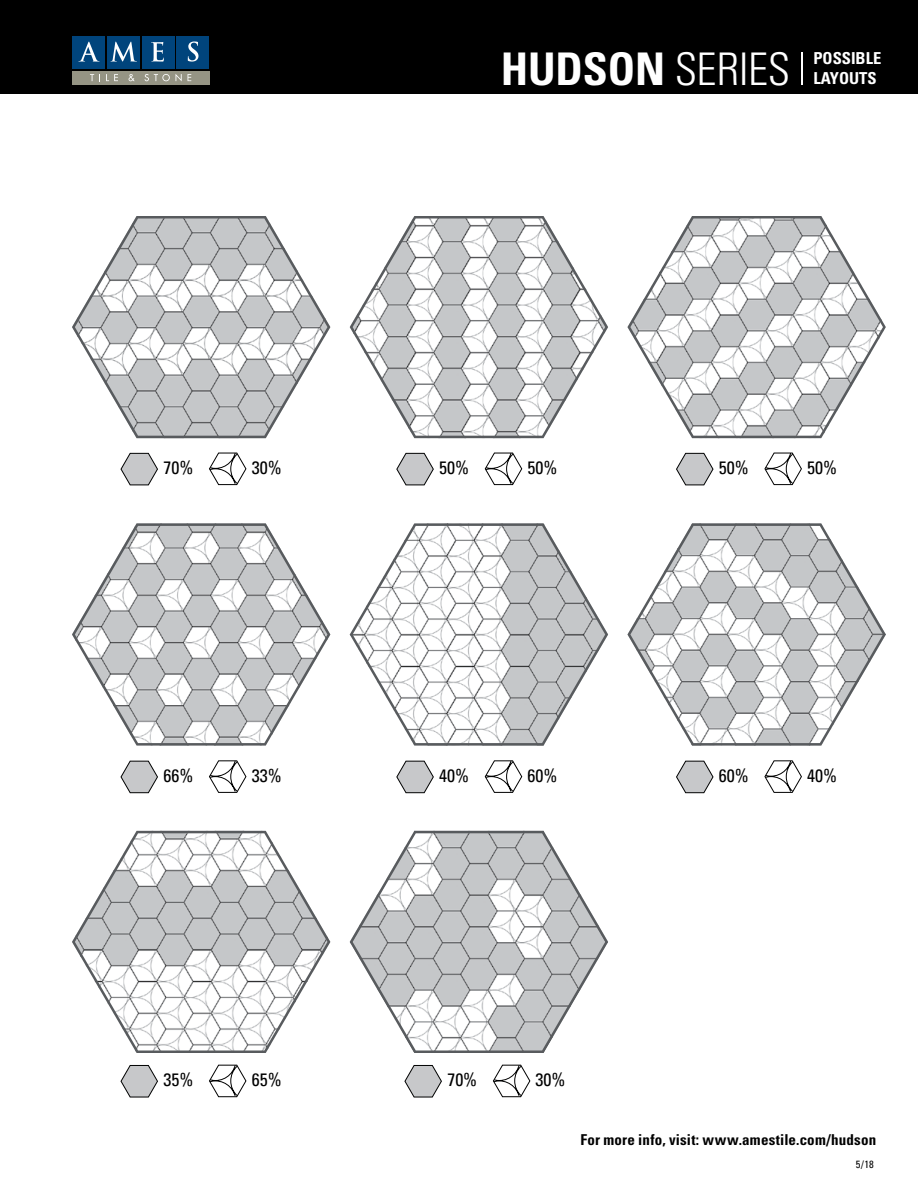
<style>
.page{position:relative;width:918px;height:1188px;background:#fff}
.page>*{position:absolute;margin:0;border:0;box-sizing:border-box;transform-origin:0 0}
.t1{font:700 condensed 45px "Univers LT Std";letter-spacing:-.005em;color:#fff}
.t2{font:condensed 18px "Univers LT Std";color:#000}
.t3{font:700 condensed 16.5px/19.8px "Univers LT Std";color:#fff}
.t4{font:700 condensed 15px "Univers LT Std";letter-spacing:.015em;color:#000}
.t5{font:condensed 10.5px "Univers LT Std";color:#000}
.s1{font-weight:300}
</style>
<div class="page">
<div style="left:0;top:0;width:918px;height:94px;background:#000"></div>
<div style="left:72px;top:71px;width:137px;height:14px;background:#959484"></div>
<div style="left:142px;top:36px;width:32px;height:33px;background:#00447c"></div>
<div style="left:107px;top:36px;width:33px;height:33px;background:#00447c"></div>
<div style="left:72px;top:36px;width:33px;height:33px;background:#00447c"></div>
<div style="left:177px;top:36px;width:32px;height:33px;background:#00447c"></div>
<svg style="left:90px;top:74px;width:10px;height:7px"></svg>
<svg style="left:106px;top:74px;width:12px;height:7px"></svg>
<svg style="left:129px;top:74px;width:6px;height:7px"></svg>
<svg style="left:145px;top:74px;width:25px;height:7px"></svg>
<svg style="left:176px;top:74px;width:6px;height:7px"></svg>
<svg style="left:188px;top:74px;width:3px;height:7px"></svg>
<svg style="left:78px;top:42px;width:22px;height:20px"></svg>
<svg style="left:111px;top:42px;width:26px;height:20px"></svg>
<svg style="left:151px;top:42px;width:13px;height:20px"></svg>
<svg style="left:188px;top:41px;width:10px;height:21px"></svg>
<hr style="left:801px;top:52px;width:1px;height:33px;background:#fff">
<svg style="left:72px;top:216px;width:258px;height:222px"></svg>
<svg style="left:350px;top:216px;width:258px;height:222px"></svg>
<svg style="left:627px;top:216px;width:259px;height:222px"></svg>
<svg style="left:72px;top:523px;width:258px;height:223px"></svg>
<svg style="left:350px;top:523px;width:258px;height:223px"></svg>
<svg style="left:627px;top:523px;width:259px;height:223px"></svg>
<svg style="left:72px;top:831px;width:258px;height:222px"></svg>
<svg style="left:350px;top:831px;width:258px;height:222px;fill:#c5c7c9"></svg>
<svg style="left:120px;top:452px;width:38px;height:34px"></svg>
<svg style="left:120px;top:760px;width:38px;height:33px"></svg>
<svg style="left:396px;top:760px;width:38px;height:33px"></svg>
<svg style="left:676px;top:760px;width:38px;height:33px"></svg>
<svg style="left:120px;top:1065px;width:38px;height:33px"></svg>
<svg style="left:404px;top:1065px;width:38px;height:33px"></svg>
<svg style="left:396px;top:452px;width:38px;height:34px"></svg>
<svg style="left:676px;top:452px;width:38px;height:34px"></svg>
<svg style="left:209px;top:453px;width:37px;height:32px"></svg>
<svg style="left:209px;top:760px;width:37px;height:33px"></svg>
<svg style="left:485px;top:760px;width:37px;height:33px"></svg>
<svg style="left:765px;top:760px;width:37px;height:33px"></svg>
<svg style="left:209px;top:1065px;width:37px;height:32px"></svg>
<svg style="left:493px;top:1065px;width:37px;height:32px"></svg>
<svg style="left:485px;top:453px;width:37px;height:32px"></svg>
<svg style="left:765px;top:453px;width:37px;height:32px"></svg>
<h1 class="t1" style="left:501px;top:41px;width:291px">HUDSON <span class="s1">SERIES</span></h1>
<p class="t3" style="left:813px;top:48px;width:69px">POSSIBLE<br>LAYOUTS</p>
<p class="t2" style="left:163px;top:456px;width:31px">70%</p>
<p class="t2" style="left:252px;top:456px;width:31px">30%</p>
<p class="t2" style="left:439px;top:456px;width:31px">50%</p>
<p class="t2" style="left:719px;top:456px;width:31px">50%</p>
<p class="t2" style="left:528px;top:456px;width:31px">50%</p>
<p class="t2" style="left:807px;top:456px;width:31px">50%</p>
<p class="t2" style="left:163px;top:764px;width:31px">66%</p>
<p class="t2" style="left:439px;top:764px;width:31px">40%</p>
<p class="t2" style="left:719px;top:764px;width:31px">60%</p>
<p class="t2" style="left:252px;top:764px;width:31px">33%</p>
<p class="t2" style="left:528px;top:764px;width:31px">60%</p>
<p class="t2" style="left:807px;top:764px;width:31px">40%</p>
<p class="t2" style="left:163px;top:1068px;width:31px">35%</p>
<p class="t2" style="left:447px;top:1068px;width:31px">70%</p>
<p class="t2" style="left:252px;top:1068px;width:31px">65%</p>
<p class="t2" style="left:536px;top:1068px;width:31px">30%</p>
<p class="t4" style="left:581px;top:1130px;width:297px">For more info, visit: www.amestile.com/hudson</p>
<p class="t5" style="left:856px;top:1157px;width:20px">5/18</p>
</div>
